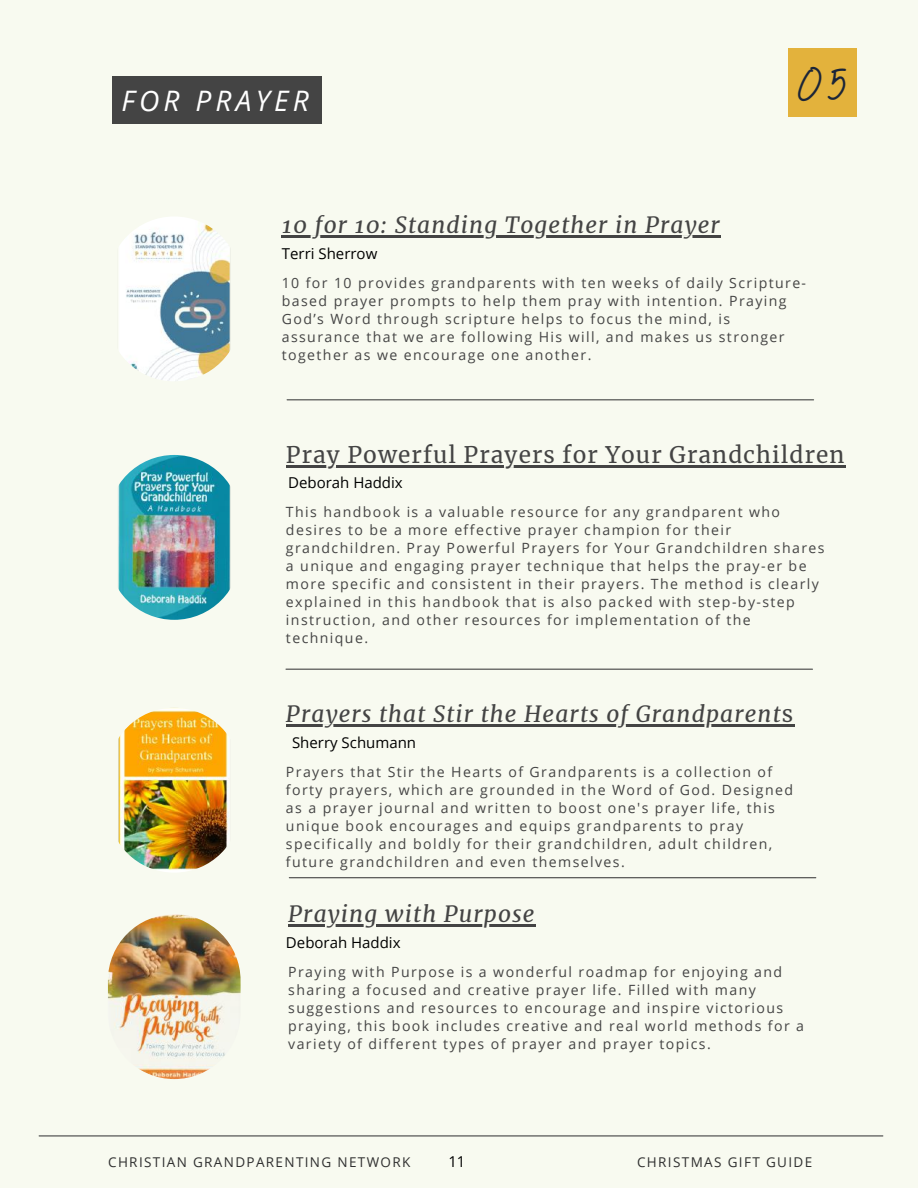
<style>
.page{position:relative;width:918px;height:1188px;background:#f8faf0}
.page>*{position:absolute;margin:0;border:0;box-sizing:border-box;transform-origin:0 0}
.t1{font:43.2px "Halimun";color:#1b2538}
.t2{font:italic 28.2px "Open Sans";letter-spacing:.15em;color:#fff}
.t3{font:italic 22.5px "Merriweather";letter-spacing:.05em;color:#444}
.t4{font:22.5px "Merriweather";letter-spacing:.05em;color:#444}
.t5{font:15px "Open Sans";color:#000}
.t6{font:14.1px/18px "Open Sans";letter-spacing:.1em;color:#444}
.t7{font:13.5px "Open Sans";letter-spacing:.1em;color:#303030}
.s1{font-style:normal}
</style>
<div class="page">
<div style="left:112px;top:76px;width:210px;height:48px;background:#444"></div>
<img style="left:108px;top:914px;width:132px;height:165px;border-radius:66px">
<img style="left:108px;top:216px;width:132px;height:165px;border-radius:66px">
<img style="left:108px;top:455px;width:132px;height:165px;border-radius:66px">
<img style="left:108px;top:708px;width:132px;height:165px;border-radius:66px">
<hr style="left:289px;top:877px;width:527px;height:1px;background:#444">
<hr style="left:286px;top:669px;width:526px;height:1px;background:#444">
<hr style="left:287px;top:399px;width:527px;height:1px;background:#444">
<hr style="left:39px;top:1135px;width:844px;height:1px;background:#444">
<div style="left:788px;top:48px;width:69px;height:69px;background:#e3b23c"></div>
<hr style="left:288px;top:924px;width:248px;height:3px;background:#444">
<hr style="left:282px;top:236px;width:439px;height:2px;background:#444">
<hr style="left:286px;top:465px;width:560px;height:2px;background:#444">
<hr style="left:286px;top:725px;width:496px;height:2px;background:#444">
<svg style="left:782px;top:725px;width:12px;height:2px"></svg>
<h2 class="t2" style="left:121px;top:81px;width:189px">FOR PRAYER</h2>
<h3 class="t3" style="left:282px;top:211px;width:439px">10 for 10: Standing Together in Prayer</h3>
<p class="t5" style="left:282px;top:243px;width:97px">Terri Sherrow</p>
<h1 class="t1" style="left:797px;top:61px;width:51px">05</h1>
<p class="t6" style="left:282px;top:273px;width:526px">10 for 10 provides grandparents with ten weeks of daily Scripture&shy;based prayer prompts to help them pray with intention. Praying God’s Word through scripture helps to focus the mind, is assurance that we are following His will, and makes us stronger together as we encourage one another.</p>
<h3 class="t4" style="left:286px;top:441px;width:560px">Pray Powerful Prayers for Your Grandchildren</h3>
<p class="t5" style="left:288px;top:472px;width:116px">Deborah Haddix</p>
<p class="t6" style="left:286px;top:503px;width:540px">This handbook is a valuable resource for any grandparent who desires to be a more effective prayer champion for their grandchildren. Pray Powerful Prayers for Your Grandchildren shares a unique and engaging prayer technique that helps the pray-er be more specific and consistent in their prayers. The method is clearly explained in this handbook that is also packed with step-by-step instruction, and other resources for implementation of the technique.</p>
<h3 class="t3" style="left:286px;top:700px;width:509px">Prayers that Stir the Hearts of Grandparent<span class="s1">s</span></h3>
<p class="t6" style="left:286px;top:762px;width:509px">Prayers that Stir the Hearts of Grandparents is a collection of forty prayers, which are grounded in the Word of God. Designed as a prayer journal and written to boost one's prayer life, this unique book encourages and equips grandparents to pray specifically and boldly for their grandchildren, adult children, future grandchildren and even themselves.</p>
<p class="t5" style="left:292px;top:732px;width:125px">Sherry Schumann</p>
<h3 class="t3" style="left:288px;top:900px;width:248px">Praying with Purpose</h3>
<p class="t5" style="left:286px;top:932px;width:116px">Deborah Haddix</p>
<p class="t6" style="left:288px;top:962px;width:517px">Praying with Purpose is a wonderful roadmap for enjoying and sharing a focused and creative prayer life. Filled with many suggestions and resources to encourage and inspire victorious praying, this book includes creative and real world methods for a variety of different types of prayer and prayer topics.</p>
<p class="t5" style="left:448px;top:1151px;width:19px">11</p>
<p class="t7" style="left:108px;top:1153px;width:304px">CHRISTIAN GRANDPARENTING NETWORK</p>
<p class="t7" style="left:637px;top:1153px;width:177px">CHRISTMAS GIFT GUIDE</p>
</div>
